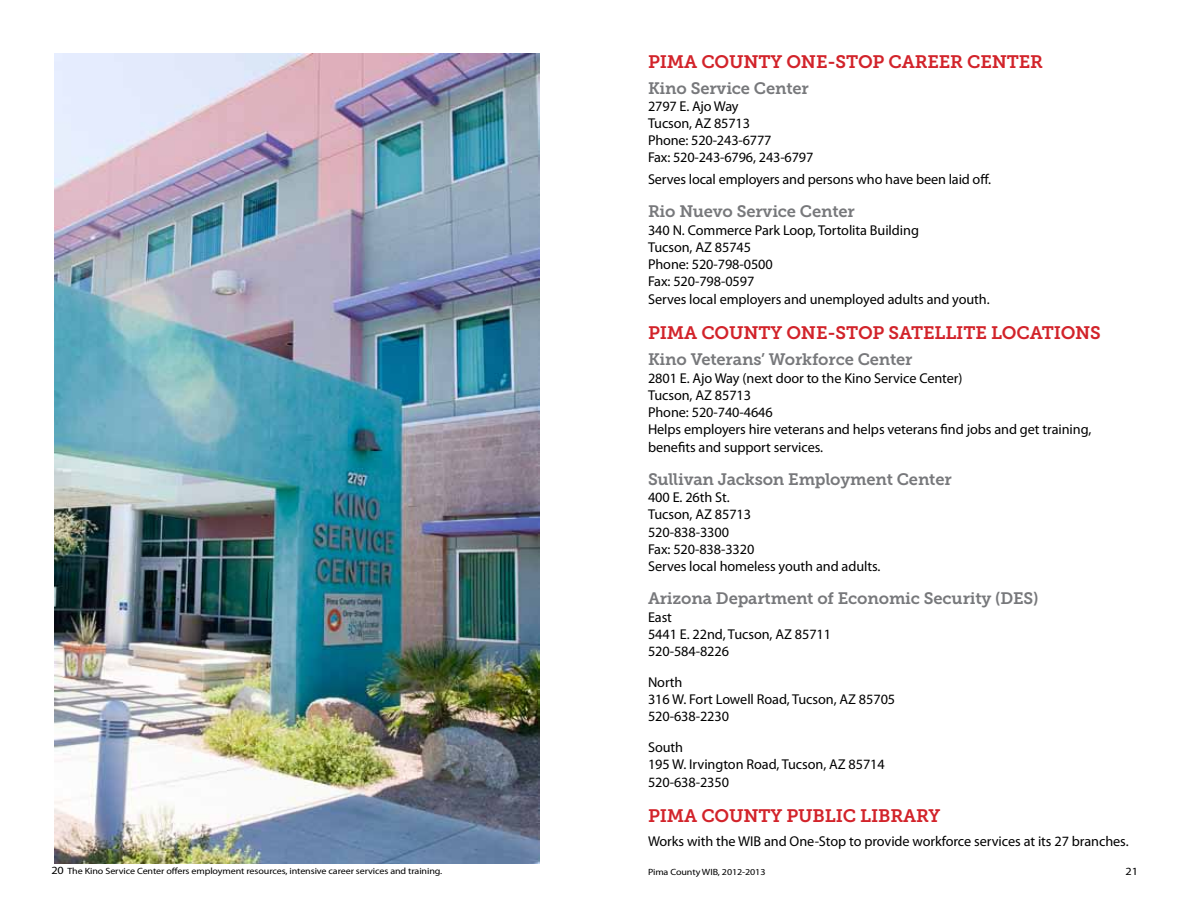
<style>
.page{position:relative;width:1188px;height:918px;background:#fff}
.page>*{position:absolute;margin:0;border:0;box-sizing:border-box;transform-origin:0 0}
.t1{font:18px "Museo Slab 700";letter-spacing:-.01em;color:#d2232a}
.t2{font:16.5px "Museo Slab 700";letter-spacing:-.01em;color:#77787b}
.t3{font:14.25px/17.2px "Myriad Pro";letter-spacing:-.005em;color:#000}
.t4{font:10.95px "Myriad Pro";color:#000;scale:1.11 1}
.t5{font:9px "Myriad Pro";letter-spacing:-.01em;color:#000;scale:1.11 1}
.s1{font-size:10.95px}
</style>
<div class="page">
<img style="left:54px;top:54px;width:486px;height:810px">
<p class="t1" style="left:648px;top:51px;width:397px">PIMA COUNTY ONE-STOP CAREER CENTER</p>
<p class="t2" style="left:648px;top:79px;width:162px">Kino Service Center</p>
<p class="t3" style="left:648px;top:98px;width:167px">2797 E. Ajo Way<br>Tucson, AZ 85713<br>Phone: 520-243-6777<br>Fax: 520-243-6796, 243-6797</p>
<p class="t3" style="left:648px;top:170px;width:344px">Serves local employers and persons who have been laid off.</p>
<p class="t2" style="left:648px;top:202px;width:208px">Rio Nuevo Service Center</p>
<p class="t3" style="left:648px;top:221px;width:343px">340 N. Commerce Park Loop, Tortolita Building<br>Tucson, AZ 85745<br>Phone: 520-798-0500<br>Fax: 520-798-0597<br>Serves local employers and unemployed adults and youth.</p>
<p class="t1" style="left:648px;top:322px;width:455px">PIMA COUNTY ONE-STOP SATELLITE LOCATIONS</p>
<p class="t2" style="left:648px;top:350px;width:266px">Kino Veterans’ Workforce Center</p>
<p class="t3" style="left:648px;top:369px;width:445px">2801 E. Ajo Way (next door to the Kino Service Center)<br>Tucson, AZ 85713<br>Phone: 520-740-4646<br>Helps employers hire veterans and helps veterans find jobs and get training, benefits and support services.</p>
<p class="t2" style="left:648px;top:470px;width:305px">Sullivan Jackson Employment Center</p>
<p class="t3" style="left:648px;top:488px;width:234px">400 E. 26th St.<br>Tucson, AZ 85713<br>520-838-3300<br>Fax: 520-838-3320<br>Serves local homeless youth and adults.</p>
<p class="t2" style="left:648px;top:589px;width:392px">Arizona Department of Economic Security (DES)</p>
<p class="t3" style="left:648px;top:608px;width:185px">East<br>5441 E. 22nd, Tucson, AZ 85711<br>520-584-8226</p>
<p class="t3" style="left:648px;top:673px;width:249px">North<br>316 W. Fort Lowell Road, Tucson, AZ 85705<br>520-638-2230</p>
<p class="t3" style="left:648px;top:739px;width:238px">South<br>195 W. Irvington Road, Tucson, AZ 85714<br>520-638-2350</p>
<p class="t1" style="left:648px;top:805px;width:294px">PIMA COUNTY PUBLIC LIBRARY</p>
<p class="t3" style="left:648px;top:832px;width:482px">Works with the WIB and One-Stop to provide workforce services at its 27 branches.</p>
<p class="t5" style="left:51px;top:866px;width:354px"><span class="s1">20</span> The Kino Service Center offers employment resources, intensive career services and training.</p>
<p class="t5" style="left:648px;top:867px;width:107px">Pima County WIB, 2012-2013</p>
<p class="t4" style="left:1126px;top:865px;width:13px">21</p>
</div>
